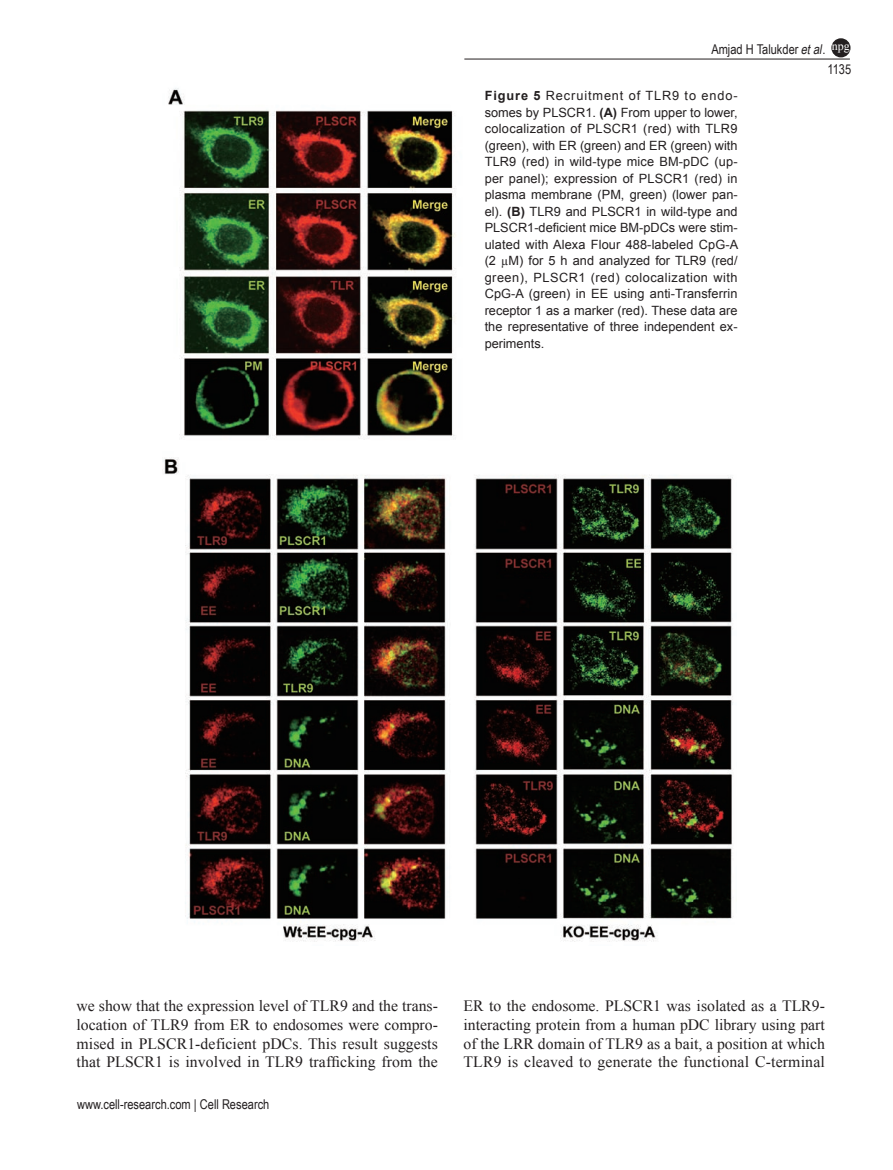
<style>
.page{position:relative;width:893px;height:1170px;background:#fff}
.page>*{position:absolute;margin:0;border:0;box-sizing:border-box;transform-origin:0 0}
.t1{font:15.75px/18.8px "Times New Roman";letter-spacing:.005em;color:#231f20;text-align:justify}
.t2{font:13.5px "Arial Narrow";color:#231f20}
.t3{font:12.75px/16.5px "Arial";color:#231f20;text-align:justify}
.t4{font:12px "Times New Roman";color:#fff}
.s1{font-style:italic}
.s2{font-weight:700}
.s3{font-family:"Times New Roman"}
</style>
<div class="page">
<hr style="left:464px;top:59px;width:386px;height:1px;background:#231f20">
<div style="left:832px;top:39px;width:18px;height:18px;background:#231f20;border-radius:50%"></div>
<div style="left:831px;top:38px;width:19px;height:19px;border:2px solid #231f20;border-radius:50%"></div>
<img style="left:163px;top:88px;width:570px;height:854px">
<p class="t4" style="left:832px;top:38px;width:19px">npg</p>
<p class="t2" style="left:711px;top:40px;width:116px">Amjad H Talukder <span class="s1">etal</span>.</p>
<p class="t3" style="left:485px;top:88px;width:255px"><span class="s2">Figure 5</span> Recruitment of TLR9 to endo&shy;somes by PLSCR1. <span class="s2">(A)</span> From upper to lower, colocalization of PLSCR1 (red) with TLR9 (green), with ER (green) and ER (green) with TLR9 (red) in wild-type mice BM-pDC (up&shy;per panel); expression of PLSCR1 (red) in plasma membrane (PM, green) (lower pan&shy;el). <span class="s2">(B)</span> TLR9 and PLSCR1 in wild-type and PLSCR1-deficient mice BM-pDCs were stim&shy;ulated with Alexa Flour 488-labeled CpG-A (2 <span class="s3">µ</span>M) for 5 h and analyzed for TLR9 (red/ green), PLSCR1 (red) colocalization with CpG-A (green) in EE using anti-Transferrin receptor 1 as a marker (red). These data are the representative of three independent ex&shy;periments.</p>
<p class="t2" style="left:827px;top:59px;width:25px">1135</p>
<p class="t1" style="left:77px;top:996px;width:363px">we show that the expression level of TLR9 and the trans&shy;location of TLR9 from ER to endosomes were compro&shy;mised in PLSCR1-deficient pDCs. This result suggests that PLSCR1 is involved in TLR9 trafficking from the</p>
<p class="t1" style="left:463px;top:996px;width:363px">ER to the endosome. PLSCR1 was isolated as a TLR9- interacting protein from a human pDC library using part of the LRR domain of TLR9 as a bait, a position at which TLR9 is cleaved to generate the functional C-terminal</p>
<p class="t2" style="left:77px;top:1094px;width:194px">www.cell-research.com | Cell Research</p>
</div>
